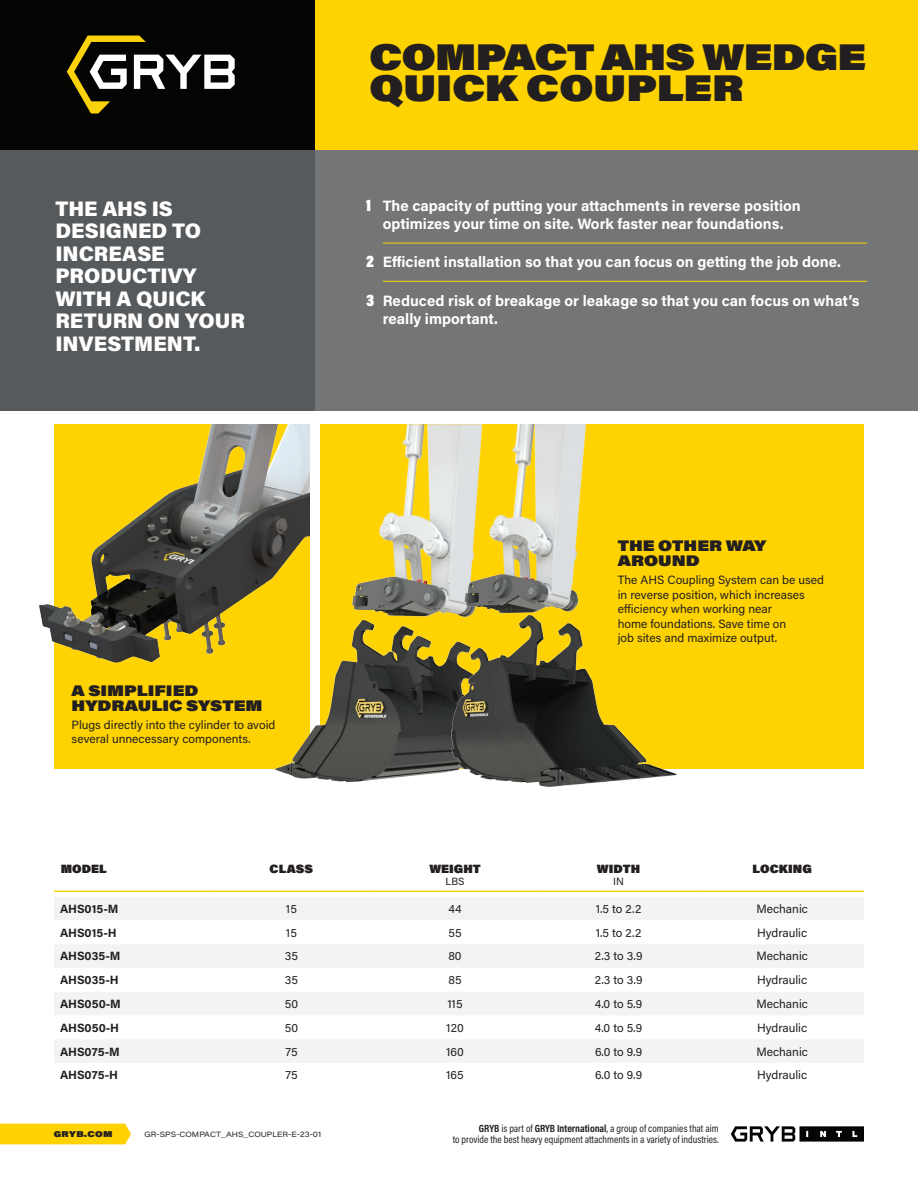
<style>
.page{position:relative;width:918px;height:1188px;background:#fff}
.page>*{position:absolute;margin:0;border:0;box-sizing:border-box;transform-origin:0 0}
.t1{font:900 36.45px/31px "Acumin Pro Wide";letter-spacing:-.01em;color:#231f20}
.t2{font:900 21px/22.5px "Acumin Pro";color:#fff}
.t3{font:900 16.5px "Acumin Pro Cond";color:#fff}
.bullets{font:700 15px/18px "Acumin Pro";color:#fff}
.t4{font:900 15px/15px "Acumin Pro Wide";color:#231f20}
.table_contenu{font:12px/14.4px "Acumin Pro";color:#231f20}
.table_contenu-2{font:700 12px "Acumin Pro";color:#231f20}
.table_top{font:900 12px "Acumin Pro";color:#231f20}
.t5{font:10.5px/10.9px "Acumin Pro Cond";color:#231f20;text-align:right}
.table_top-2{font:10.5px "Acumin Pro";color:#231f20}
.t6{font:900 8.25px "Acumin Pro Wide";letter-spacing:.05em;color:#231f20}
.t7{font:7.5px "Acumin Pro Wide";color:#231f20}
.s1{font-weight:700}
</style>
<div class="page">
<div style="left:315px;top:149px;width:603px;height:261px;background:#737577"></div>
<div style="left:0;top:149px;width:315px;height:261px;background:#575a5c"></div>
<svg style="left:731px;top:1126px;width:133px;height:16px"></svg>
<div style="left:0;top:1124px;width:131px;height:20px;background:#ffd200"></div>
<div style="left:315px;top:0;width:603px;height:149px;background:#fed301"></div>
<div style="left:0;top:0;width:315px;height:149px;background:#040503"></div>
<svg style="left:67px;top:36px;width:168px;height:78px"></svg>
<hr style="left:383px;top:243px;width:484px;height:1px;background:#fed301">
<hr style="left:383px;top:281px;width:484px;height:1px;background:#fed301">
<div style="left:54px;top:897px;width:810px;height:23px;background:#f2f3f4"></div>
<svg style="left:54px;top:945px;width:810px;height:118px;fill:#f2f3f4"></svg>
<hr style="left:54px;top:891px;width:156px;height:1px;background:#fed301">
<hr style="left:210px;top:891px;width:163px;height:1px;background:#fed301">
<hr style="left:373px;top:891px;width:164px;height:1px;background:#fed301">
<hr style="left:537px;top:891px;width:163px;height:1px;background:#fed301">
<hr style="left:700px;top:891px;width:164px;height:1px;background:#fed301">
<div style="left:54px;top:424px;width:256px;height:345px;background:#fed301"></div>
<div style="left:320px;top:424px;width:544px;height:345px;background:#fed301"></div>
<img style="left:39px;top:424px;width:211px;height:239px">
<img style="left:250px;top:424px;width:132px;height:359px">
<img style="left:382px;top:424px;width:295px;height:363px">
<p class="t2" style="left:55px;top:196px;width:191px">THE AHS IS<br>DESIGNED TO<br>INCREASE<br>PRODUCTIVY<br>WITH A QUICK<br>RETURN ON YOUR<br>INVESTMENT.</p>
<p class="t4" style="left:72px;top:682px;width:192px">A SIMPLIFIED<br>HYDRAULIC SYSTEM</p>
<p class="table_contenu" style="left:72px;top:717px;width:205px">Plugs directly into the cylinder to avoid several unnecessary components.</p>
<p class="t1" style="left:369px;top:39px;width:498px">COMPACT AHS WEDGE<br>QUICK COUPLER</p>
<p class="t3" style="left:366px;top:195px;width:6px">1</p>
<p class="t3" style="left:366px;top:251px;width:9px">2</p>
<p class="t3" style="left:366px;top:289px;width:10px">3</p>
<p class="bullets" style="left:383px;top:196px;width:420px">The capacity of putting your attachments in reverse position optimizes your time on site. Work faster near foundations.</p>
<p class="bullets" style="left:383px;top:253px;width:460px">Efficient installation so that you can focus on getting the job done.</p>
<p class="bullets" style="left:383px;top:291px;width:478px">Reduced risk of breakage or leakage so that you can focus on what’s really important.</p>
<p class="t4" style="left:618px;top:538px;width:150px">THE OTHER WAY<br>AROUND</p>
<p class="table_contenu" style="left:618px;top:572px;width:208px">The AHS Coupling System can be used in reverse position, which increases efficiency when working near<br>home foundations. Save time on<br>job sites and maximize output.</p>
<p class="table_top" style="left:61px;top:860px;width:47px">MODEL</p>
<p class="table_top" style="left:270px;top:860px;width:45px">CLASS</p>
<p class="table_top" style="left:429px;top:860px;width:53px">WEIGHT</p>
<p class="table_top-2" style="left:446px;top:874px;width:21px">LBS</p>
<p class="table_top" style="left:597px;top:860px;width:45px">WIDTH</p>
<p class="table_top-2" style="left:613px;top:874px;width:12px">IN</p>
<p class="table_top" style="left:753px;top:860px;width:61px">LOCKING</p>
<p class="table_contenu-2" style="left:60px;top:900px;width:60px">AHS015-M</p>
<p class="table_contenu" style="left:286px;top:901px;width:12px">15</p>
<p class="table_contenu" style="left:448px;top:901px;width:15px">44</p>
<p class="table_contenu" style="left:596px;top:901px;width:47px">1.5 to 2.2</p>
<p class="table_contenu" style="left:756px;top:901px;width:53px">Mechanic</p>
<p class="table_contenu-2" style="left:60px;top:924px;width:58px">AHS015-H</p>
<p class="table_contenu" style="left:286px;top:925px;width:12px">15</p>
<p class="table_contenu" style="left:448px;top:925px;width:15px">55</p>
<p class="table_contenu" style="left:596px;top:925px;width:47px">1.5 to 2.2</p>
<p class="table_contenu" style="left:757px;top:925px;width:52px">Hydraulic</p>
<p class="table_contenu-2" style="left:60px;top:948px;width:62px">AHS035-M</p>
<p class="table_contenu" style="left:285px;top:949px;width:15px">35</p>
<p class="table_contenu" style="left:448px;top:949px;width:15px">80</p>
<p class="table_contenu" style="left:595px;top:949px;width:49px">2.3 to 3.9</p>
<p class="table_contenu" style="left:756px;top:949px;width:53px">Mechanic</p>
<p class="table_contenu-2" style="left:60px;top:972px;width:60px">AHS035-H</p>
<p class="table_contenu" style="left:285px;top:972px;width:15px">35</p>
<p class="table_contenu" style="left:448px;top:972px;width:15px">85</p>
<p class="table_contenu" style="left:595px;top:972px;width:49px">2.3 to 3.9</p>
<p class="table_contenu" style="left:757px;top:972px;width:52px">Hydraulic</p>
<p class="table_contenu-2" style="left:60px;top:995px;width:62px">AHS050-M</p>
<p class="table_contenu" style="left:285px;top:996px;width:15px">50</p>
<p class="table_contenu" style="left:447px;top:996px;width:17px">115</p>
<p class="table_contenu" style="left:595px;top:996px;width:49px">4.0 to 5.9</p>
<p class="table_contenu" style="left:756px;top:996px;width:53px">Mechanic</p>
<p class="table_contenu-2" style="left:60px;top:1019px;width:61px">AHS050-H</p>
<p class="table_contenu" style="left:285px;top:1020px;width:15px">50</p>
<p class="table_contenu" style="left:446px;top:1020px;width:19px">120</p>
<p class="table_contenu" style="left:595px;top:1020px;width:49px">4.0 to 5.9</p>
<p class="table_contenu" style="left:757px;top:1020px;width:52px">Hydraulic</p>
<p class="table_contenu-2" style="left:60px;top:1043px;width:61px">AHS075-M</p>
<p class="table_contenu" style="left:285px;top:1044px;width:14px">75</p>
<p class="table_contenu" style="left:446px;top:1044px;width:19px">160</p>
<p class="table_contenu" style="left:595px;top:1044px;width:49px">6.0 to 9.9</p>
<p class="table_contenu" style="left:756px;top:1044px;width:53px">Mechanic</p>
<p class="table_contenu-2" style="left:60px;top:1067px;width:60px">AHS075-H</p>
<p class="table_contenu" style="left:285px;top:1067px;width:14px">75</p>
<p class="table_contenu" style="left:446px;top:1067px;width:19px">165</p>
<p class="table_contenu" style="left:595px;top:1067px;width:49px">6.0 to 9.9</p>
<p class="table_contenu" style="left:757px;top:1067px;width:52px">Hydraulic</p>
<p class="t6" style="left:54px;top:1128px;width:60px">GRYB.COM</p>
<p class="t7" style="left:145px;top:1129px;width:178px">GR-SPS-COMPACT_AHS_COUPLER-E-23-01</p>
<p class="t5" style="left:453px;top:1123px;width:268px"><span class="s1">GRYB</span> is part of <span class="s1">GRYB International</span>, a group of companies that aim<br>to provide the best heavy equipment attachments in a variety of industries.</p>
</div>
